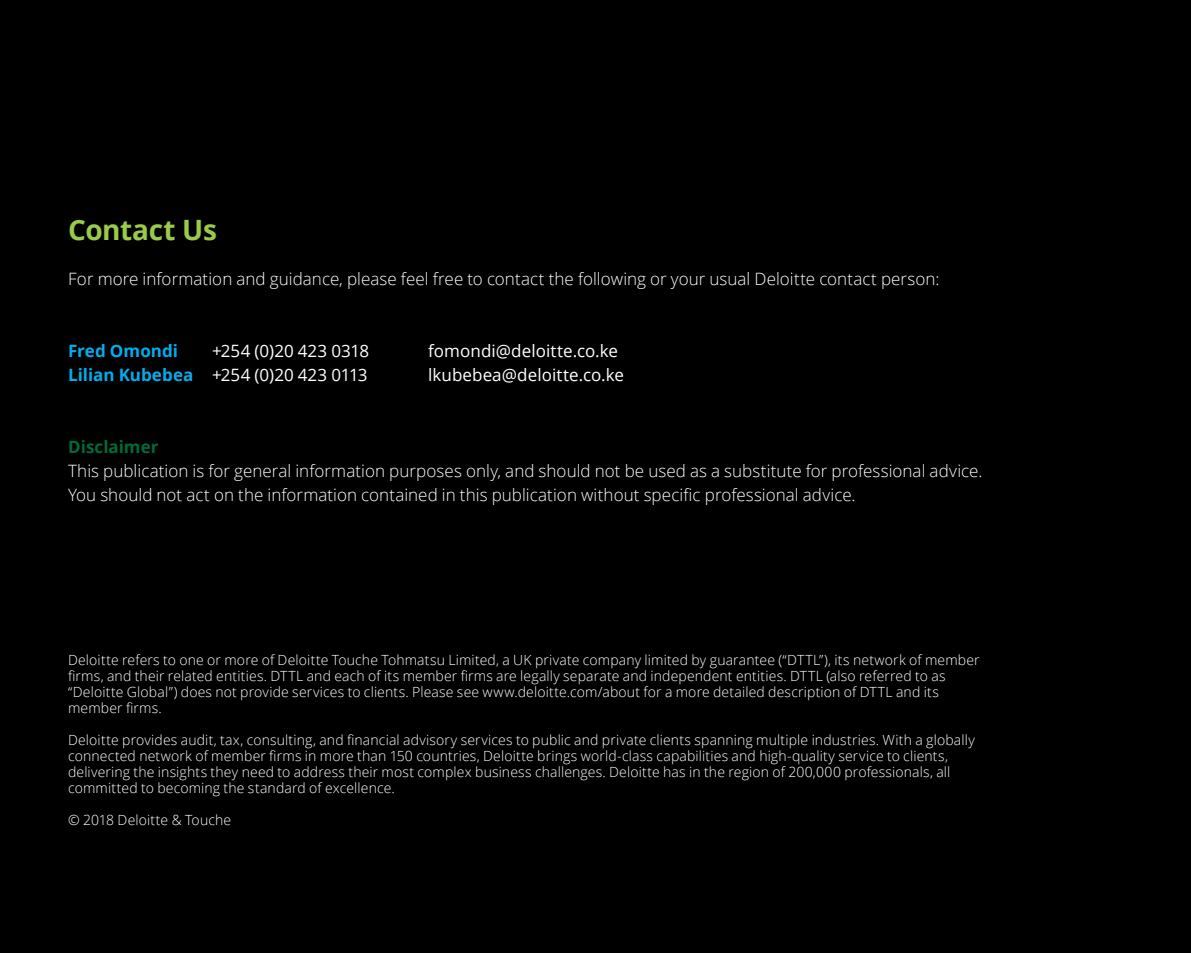
<style>
.page{position:relative;width:1191px;height:953px;background:#fff}
.page>*{position:absolute;margin:0;border:0;box-sizing:border-box;transform-origin:0 0}
.t1{font:700 28px "Open Sans";letter-spacing:-.015em;color:#99ca49}
.t2{font:300 17px/24px "Open Sans";letter-spacing:.005em;color:#fff}
.t3{font:17px "Open Sans";letter-spacing:.005em;color:#fff}
.t4{font:700 17px "Open Sans";color:#00aeef}
.t5{font:700 17px "Open Sans";letter-spacing:.005em;color:#006b35}
.t6{font:300 14px/16px "Open Sans";letter-spacing:.01em;color:#fff}
.s1{font-weight:700;color:#00aeef}
</style>
<div class="page">
<div style="left:0;top:0;width:1191px;height:952px;background:#000"></div>
<h1 class="t1" style="left:68px;top:210px;width:150px">Contact Us</h1>
<p class="t2" style="left:68px;top:267px;width:873px">For more information and guidance, please feel free to contact the following or your usual Deloitte contact person:</p>
<p class="t4" style="left:68px;top:339px;width:112px">Fred Omondi</p>
<p class="t3" style="left:212px;top:339px;width:159px">+254 (0)20 423 0318</p>
<p class="t3" style="left:428px;top:339px;width:191px">fomondi@deloitte.co.ke</p>
<p class="t3" style="left:68px;top:363px;width:301px"><span class="s1">Lilian Kubebea</span> +254 (0)20 423 0113</p>
<p class="t3" style="left:428px;top:363px;width:197px">lkubebea@deloitte.co.ke</p>
<p class="t5" style="left:68px;top:435px;width:92px">Disclaimer</p>
<p class="t2" style="left:68px;top:459px;width:915px">This publication is for general information purposes only, and should not be used as a substitute for professional advice.<br>You should not act on the information contained in this publication without specific professional advice.</p>
<p class="t6" style="left:68px;top:651px;width:913px">Deloitte refers to one or more of Deloitte Touche Tohmatsu Limited, a UK private company limited by guarantee (“DTTL”), its network of member firms, and their related entities. DTTL and each of its member firms are legally separate and independent entities. DTTL (also referred to as “Deloitte Global”) does not provide services to clients. Please see www.deloitte.com/about for a more detailed description of DTTL and its member firms.</p>
<p class="t6" style="left:68px;top:731px;width:908px">Deloitte provides audit, tax, consulting, and financial advisory services to public and private clients spanning multiple industries. With a globally connected network of member firms in more than 150 countries, Deloitte brings world-class capabilities and high-quality service to clients, delivering the insights they need to address their most complex business challenges. Deloitte has in the region of 200,000 professionals, all committed to becoming the standard of excellence.</p>
<p class="t6" style="left:68px;top:811px;width:165px">© 2018 Deloitte &amp; Touche</p>
</div>
